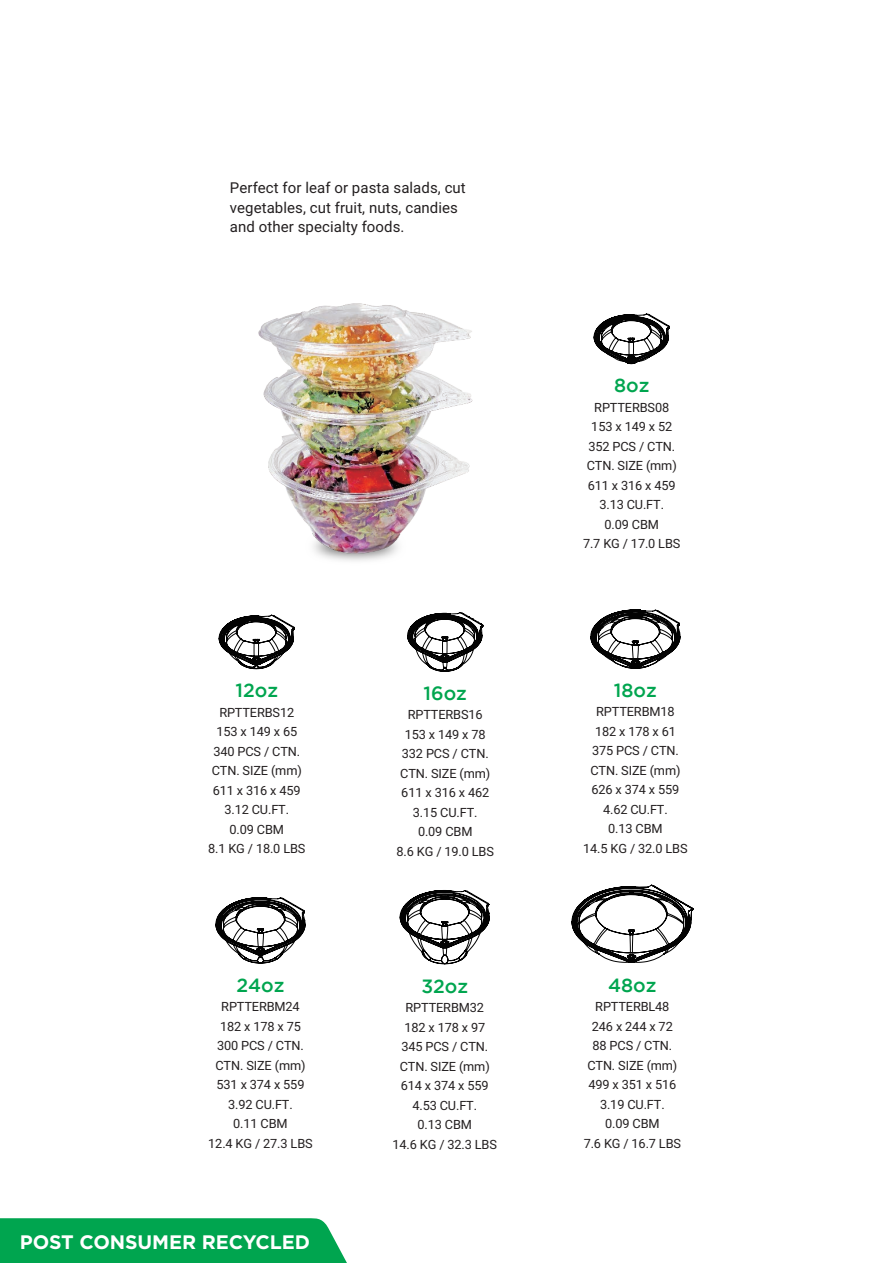
<style>
.page{position:relative;width:893px;height:1263px;background:#fff}
.page>*{position:absolute;margin:0;border:0;box-sizing:border-box;transform-origin:0 0}
.t1{font:700 19.5px "Gotham";letter-spacing:-.005em;color:#fff}
.t2{font:500 19.2px "Gotham";color:#00a54f}
.t3{font:15px/19.5px "Roboto";letter-spacing:.005em;color:#231f20}
.t4{font:12.75px/19.5px "Roboto";letter-spacing:-.01em;color:#231f20;text-align:center}
</style>
<div class="page">
<div style="left:0;top:1218px;width:347px;height:45px;background:#00a54f"></div>
<img style="left:258px;top:303px;width:215px;height:258px">
<svg style="left:219px;top:615px;width:76px;height:54px"></svg>
<svg style="left:407px;top:612px;width:76px;height:60px"></svg>
<svg style="left:594px;top:313px;width:76px;height:51px"></svg>
<svg style="left:590px;top:610px;width:90px;height:59px"></svg>
<svg style="left:215px;top:897px;width:90px;height:67px"></svg>
<svg style="left:400px;top:890px;width:90px;height:74px"></svg>
<svg style="left:572px;top:885px;width:121px;height:78px"></svg>
<p class="t3" style="left:230px;top:177px;width:237px">Perfect for leaf or pasta salads, cut vegetables, cut fruit, nuts, candies and other specialty foods.</p>
<h2 class="t2" style="left:235px;top:679px;width:44px">12oz</h2>
<p class="t4" style="left:208px;top:702px;width:99px">RPTTERBS12<br>153 x 149 x 65<br>340 PCS / CTN.<br>CTN. SIZE (mm)<br>611 x 316 x 459<br>3.12 CU.FT.<br>0.09 CBM<br>8.1 KG / 18.0 LBS</p>
<h2 class="t2" style="left:236px;top:974px;width:50px">24oz</h2>
<p class="t4" style="left:208px;top:996px;width:106px">RPTTERBM24<br>182 x 178 x 75<br>300 PCS / CTN.<br>CTN. SIZE (mm)<br>531 x 374 x 559<br>3.92 CU.FT.<br>0.11 CBM<br>12.4 KG / 27.3 LBS</p>
<h1 class="t1" style="left:20px;top:1230px;width:292px">POST CONSUMER RECYCLED</h1>
<h2 class="t2" style="left:424px;top:682px;width:45px">16oz</h2>
<p class="t4" style="left:397px;top:704px;width:99px">RPTTERBS16<br>153 x 149 x 78<br>332 PCS / CTN.<br>CTN. SIZE (mm)<br>611 x 316 x 462<br>3.15 CU.FT.<br>0.09 CBM<br>8.6 KG / 19.0 LBS</p>
<h2 class="t2" style="left:421px;top:975px;width:48px">32oz</h2>
<p class="t4" style="left:393px;top:997px;width:106px">RPTTERBM32<br>182 x 178 x 97<br>345 PCS / CTN.<br>CTN. SIZE (mm)<br>614 x 374 x 559<br>4.53 CU.FT.<br>0.13 CBM<br>14.6 KG / 32.3 LBS</p>
<h2 class="t2" style="left:614px;top:374px;width:37px">8oz</h2>
<p class="t4" style="left:583px;top:397px;width:99px">RPTTERBS08<br>153 x 149 x 52<br>352 PCS / CTN.<br>CTN. SIZE (mm)<br>611 x 316 x 459<br>3.13 CU.FT.<br>0.09 CBM<br>7.7 KG / 17.0 LBS</p>
<h2 class="t2" style="left:614px;top:679px;width:44px">18oz</h2>
<p class="t4" style="left:583px;top:701px;width:106px">RPTTERBM18<br>182 x 178 x 61<br>375 PCS / CTN.<br>CTN. SIZE (mm)<br>626 x 374 x 559<br>4.62 CU.FT.<br>0.13 CBM<br>14.5 KG / 32.0 LBS</p>
<h2 class="t2" style="left:608px;top:974px;width:50px">48oz</h2>
<p class="t4" style="left:584px;top:996px;width:99px">RPTTERBL48<br>246 x 244 x 72<br>88 PCS / CTN.<br>CTN. SIZE (mm)<br>499 x 351 x 516<br>3.19 CU.FT.<br>0.09 CBM<br>7.6 KG / 16.7 LBS</p>
</div>
